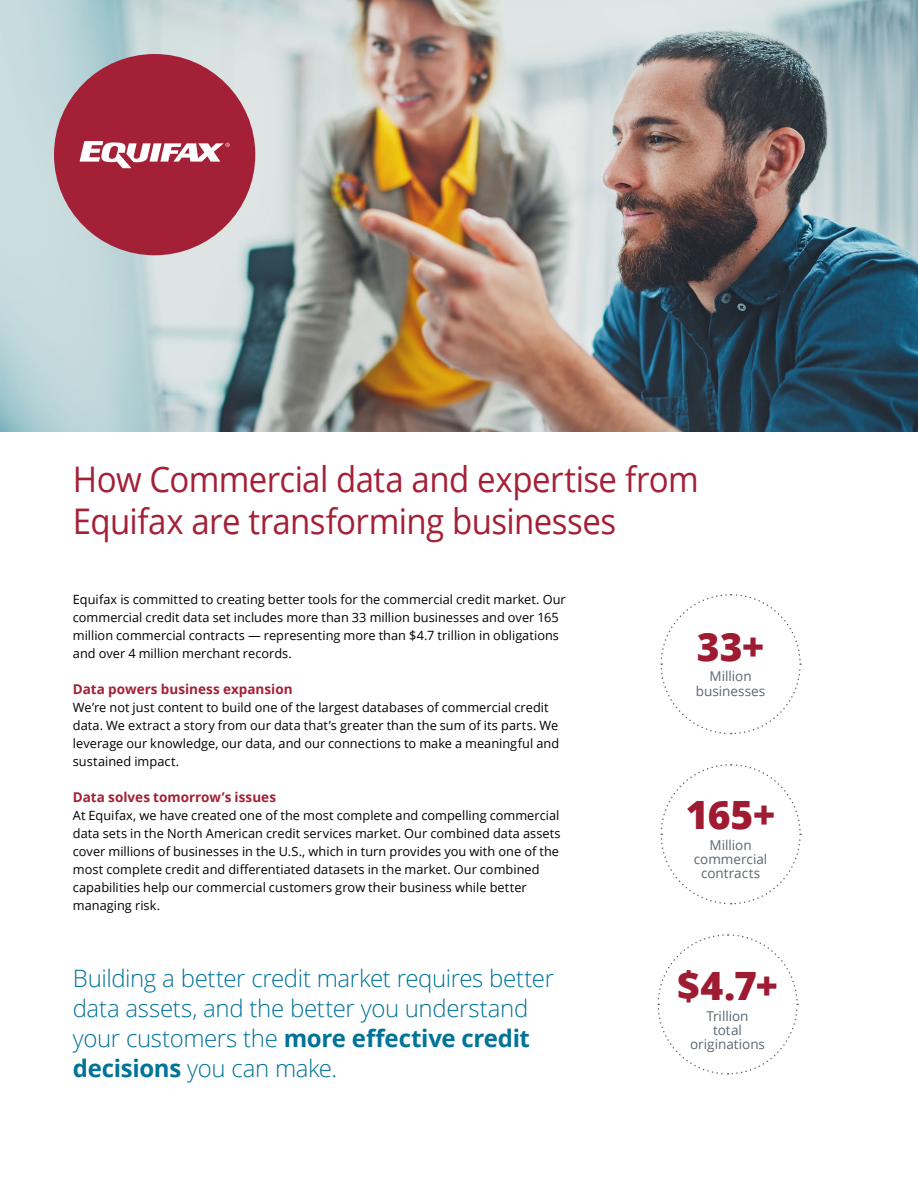
<style>
.page{position:relative;width:918px;height:1188px;background:#fff}
.page>*{position:absolute;margin:0;border:0;box-sizing:border-box;transform-origin:0 0}
.t1{font:800 39px "Open Sans";color:#9e1b32}
.t2{font:35.25px/42px "Open Sans";letter-spacing:-.02em;color:#a42036;scale:.93 1}
.t3{font:300 24px/30px "Open Sans";letter-spacing:-.015em;color:#007399}
.t4{font:13.5px/14.2px "Open Sans";color:#5b6771;text-align:center}
.t5{font:700 13.5px "Open Sans";color:#a42036}
.t6{font:12.75px/18px "Open Sans";letter-spacing:.005em;color:#000}
.s1{font-weight:700}
</style>
<div class="page">
<img style="left:0;top:0;width:918px;height:432px">
<svg style="left:660px;top:594px;width:142px;height:141px"></svg>
<svg style="left:660px;top:764px;width:142px;height:141px"></svg>
<svg style="left:657px;top:934px;width:142px;height:141px"></svg>
<div style="left:54px;top:54px;width:201px;height:201px;background:#a42036;border-radius:50%"></div>
<svg style="left:80px;top:141px;width:150px;height:27px"></svg>
<h2 class="t2" style="left:73px;top:457px;width:675px">How Commercial data and expertise from<br>Equifax are transforming businesses</h2>
<p class="t6" style="left:73px;top:590px;width:494px">Equifax is committed to creating better tools for the commercial credit market. Our commercial credit data set includes more than 33 million businesses and over 165 million commercial contracts — representing more than $4.7 trillion in obligations and over 4 million merchant records.</p>
<p class="t5" style="left:73px;top:679px;width:221px">Data powers business expansion</p>
<p class="t6" style="left:73px;top:698px;width:488px">We’re not just content to build one of the largest databases of commercial credit data. We extract a story from our data that’s greater than the sum of its parts. We leverage our knowledge, our data, and our connections to make a meaningful and sustained impact.</p>
<p class="t5" style="left:73px;top:787px;width:205px">Data solves tomorrow’s issues</p>
<p class="t6" style="left:73px;top:806px;width:489px">At Equifax, we have created one of the most complete and compelling commercial data sets in the North American credit services market. Our combined data assets cover millions of businesses in the U.S., which in turn provides you with one of the most complete credit and differentiated datasets in the market. Our combined capabilities help our commercial customers grow their business while better managing risk.</p>
<h3 class="t3" style="left:73px;top:963px;width:483px">Building a better credit market requires better data assets, and the better you understand your customers the <span class="s1">more effective credit decisions</span> you can make.</h3>
<h1 class="t1" style="left:697px;top:617px;width:69px">33+</h1>
<p class="t4" style="left:696px;top:669px;width:71px">Million businesses</p>
<h1 class="t1" style="left:686px;top:786px;width:91px">165+</h1>
<p class="t4" style="left:694px;top:837px;width:75px">Million commercial contracts</p>
<h1 class="t1" style="left:677px;top:957px;width:102px">$4.7+</h1>
<p class="t4" style="left:690px;top:1008px;width:77px">Trillion<br>total originations</p>
</div>
